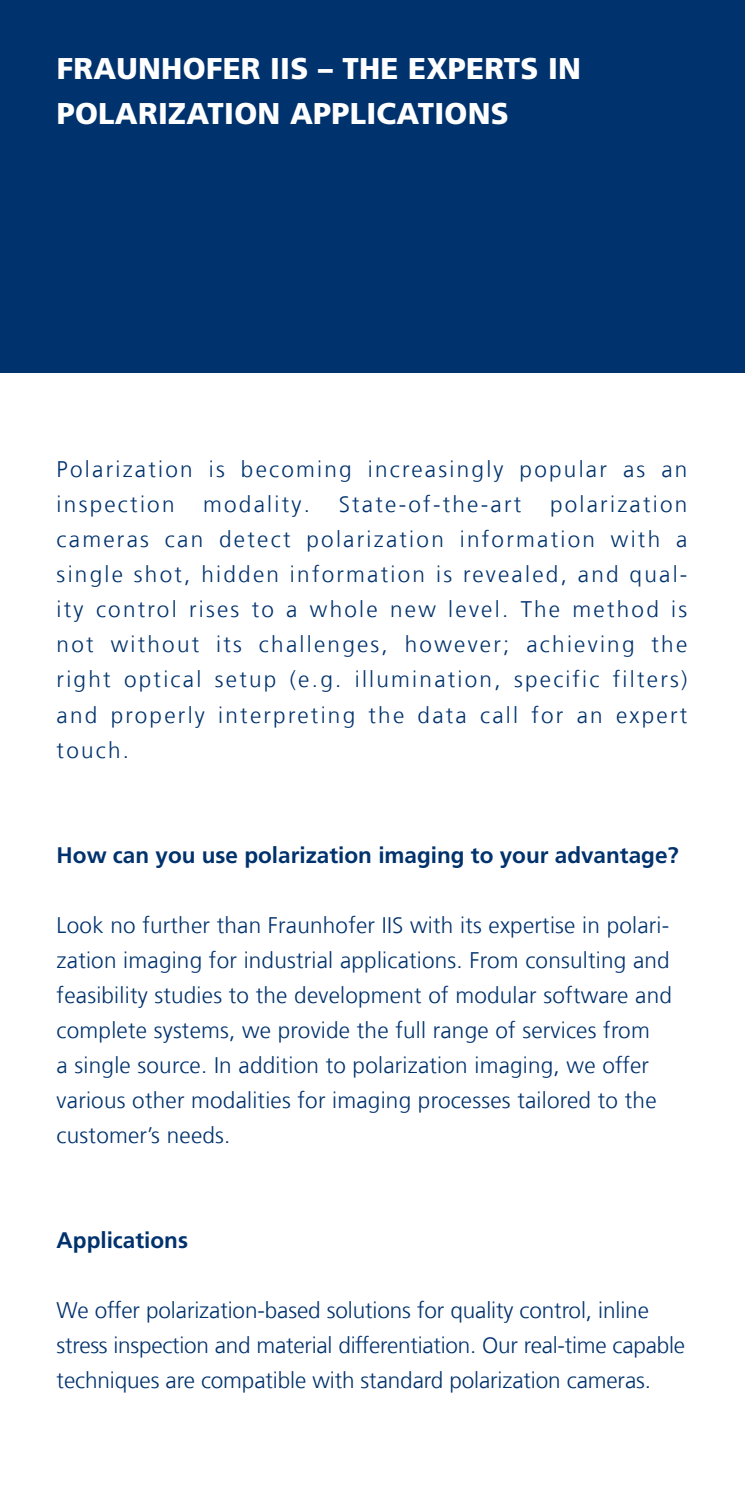
<style>
.page{position:relative;width:745px;height:1489px;background:#fff}
.page>*{position:absolute;margin:0;border:0;box-sizing:border-box;transform-origin:0 0}
.t1{font:900 30px/45px "Frutiger LT Com";letter-spacing:.01em;color:#fff}
.t2{font:300 22.5px/35px "Frutiger LT Com";letter-spacing:.01em;color:#00326d}
.t3{font:300 22.5px/35px "Frutiger LT Com";letter-spacing:.1em;color:#00326d}
.t4{font:700 22.5px "Frutiger LT Com";color:#00326d}
</style>
<div class="page">
<div style="left:0;top:0;width:744px;height:372px;background:#00326d"></div>
<h1 class="t1" style="left:57px;top:46px;width:525px">FRAUNHOFER IIS – THE EXPERTS IN<br>POLARIZATION APPLICATIONS</h1>
<p class="t3" style="left:57px;top:452px;width:632px">Polarization is becoming increasingly popular as an inspection</p>
<p class="t3" style="left:203px;top:487px;width:108px">modality.</p>
<p class="t3" style="left:338px;top:487px;width:184px">State-of-the-art</p>
<p class="t2" style="left:57px;top:487px;width:632px;text-align:justify;text-indent:493px">polarization cameras can detect polarization information with a single shot, hidden information is revealed, and qual&shy;ity control rises to a whole new level. The method is not without its challenges, however; achieving the right optical setup (e.g. illumination, specific filters) and properly interpreting the data call for an expert touch.</p>
<p class="t4" style="left:57px;top:841px;width:623px">How can you use polarization imaging to your advantage?</p>
<p class="t2" style="left:57px;top:907px;width:616px">Look no further than Fraunhofer IIS with its expertise in polari&shy;zation imaging for industrial applications. From consulting and feasibility studies to the development of modular software and complete systems, we provide the full range of services from<br>a single source. In addition to polarization imaging, we offer various other modalities for imaging processes tailored to the customer’s needs.</p>
<p class="t4" style="left:57px;top:1226px;width:133px">Applications</p>
<p class="t2" style="left:57px;top:1292px;width:629px">We offer polarization-based solutions for quality control, inline stress inspection and material differentiation. Our real-time capable techniques are compatible with standard polarization cameras.</p>
</div>
